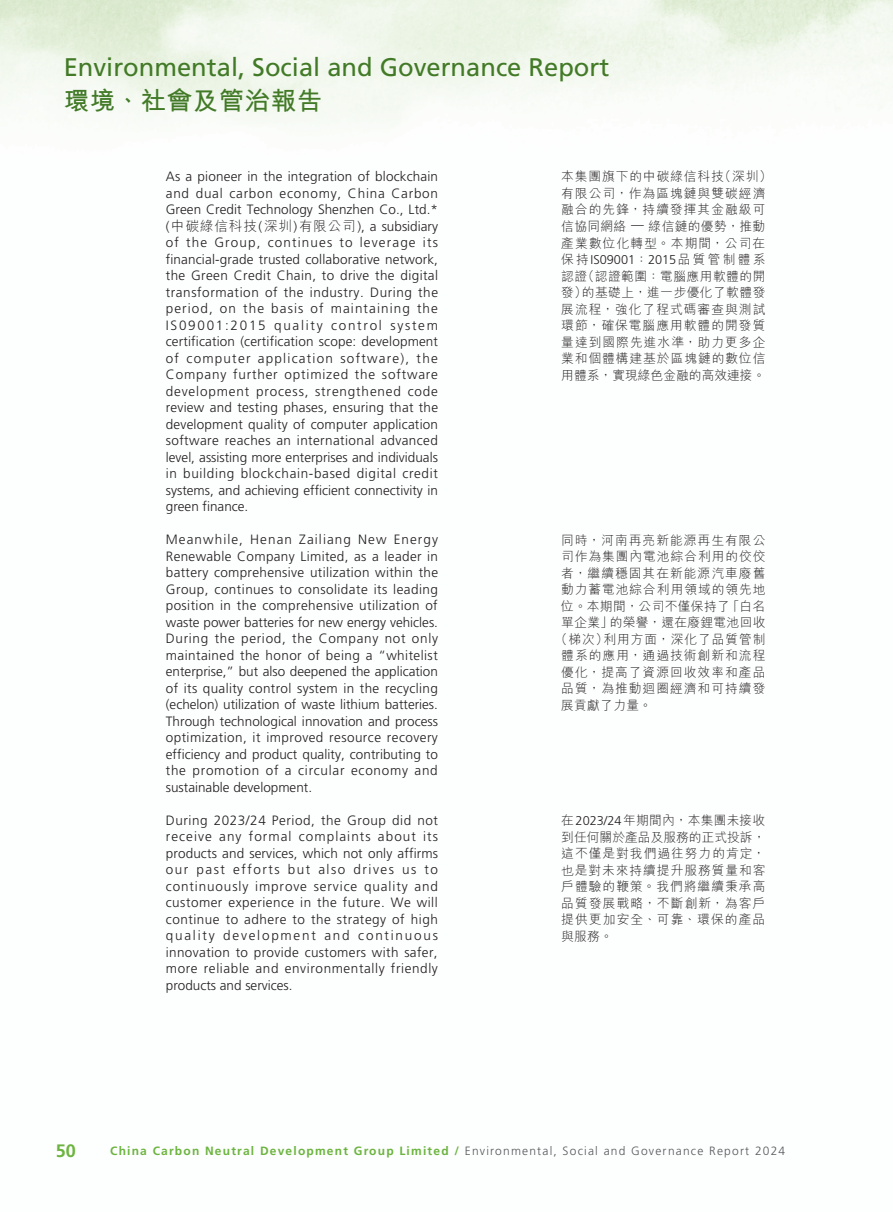
<style>
.page{position:relative;width:893px;height:1212px;background:#fff}
.page>*{position:absolute;margin:0;border:0;box-sizing:border-box;transform-origin:0 0}
.t1{font:25.5px "Frutiger LT Std";color:#427a27}
.t2{font:700 25.5px "M Hei HK";letter-spacing:.02em;color:#427a27}
.t3{font:700 18px "Frutiger LT Std";color:#6cb43f}
._00_txt_E{font:300 13.5px/16.5px "Frutiger LT Std";color:#231f20;text-align:justify}
._000_txt_C{font:300 12.75px/16.5px "M Hei HK";letter-spacing:.08em;color:#231f20}
._000_txt_C-2{font:300 12.75px "M Hei HK";letter-spacing:.025em;color:#231f20}
.t4{font:300 12px "Frutiger LT Std";letter-spacing:.1em;color:#57585a}
.s1{font-family:"M Hei HK"}
.s2{font-family:"Frutiger LT Std"}
.s3{font-weight:700;color:#6cb43f}
</style>
<div class="page">
<h1 class="t1" style="left:64px;top:53px;width:547px">Environmental, Social and Governance Report</h1>
<h1 class="t2" style="left:64px;top:82px;width:260px">環境、社會及管治報告</h1>
<p class="_00_txt_E" style="left:166px;top:169px;width:274px">As a pioneer in the integration of blockchain and dual carbon economy, China Carbon Green Credit Technology Shenzhen Co., Ltd.* (<span class="s1">中碳綠信科技</span>(<span class="s1">深圳</span>)<span class="s1">有限公司</span>), a subsidiary of the Group, continues to leverage its financial-grade trusted collaborative network, the Green Credit Chain, to drive the digital transformation of the industry. During the period, on the basis of maintaining the IS09001:2015 quality control system certification (certification scope: development of computer application software), the Company further optimized the software development process, strengthened code review and testing phases, ensuring that the development quality of computer application software reaches an international advanced level, assisting more enterprises and individuals in building blockchain-based digital credit systems, and achieving efficient connectivity in green finance.</p>
<p class="_00_txt_E" style="left:166px;top:532px;width:274px">Meanwhile, Henan Zailiang New Energy Renewable Company Limited, as a leader in battery comprehensive utilization within the Group, continues to consolidate its leading position in the comprehensive utilization of waste power batteries for new energy vehicles.<br>During the period, the Company not only maintained the honor of being a “whitelist enterprise,” but also deepened the application of its quality control system in the recycling (echelon) utilization of waste lithium batteries.<br>Through technological innovation and process optimization, it improved resource recovery efficiency and product quality, contributing to the promotion of a circular economy and sustainable development.</p>
<p class="_00_txt_E" style="left:166px;top:812px;width:274px">During 2023/24 Period, the Group did not receive any formal complaints about its products and services, which not only affirms our past efforts but also drives us to continuously improve service quality and customer experience in the future. We will continue to adhere to the strategy of high quality development and continuous innovation to provide customers with safer, more reliable and environmentally friendly products and services.</p>
<p class="_000_txt_C" style="left:561px;top:168px;width:212px">本集團旗下的中碳綠信科技（深圳）有限公司，作為區塊鏈與雙碳經濟融合的先鋒，持續發揮其金融級可信協同網絡 <sup>—</sup> 綠信鏈的優勢，推動產業數位化轉型。本期間，公司在保持<span class="s2">IS09001</span>：<span class="s2">2015</span>品質管制體系認證（認證範圍：電腦應用軟體的開發）的基礎上，進一步優化了軟體發展流程，強化了程式碼審查與測試環節，確保電腦應用軟體的開發質量達到國際先進水準，助力更多企業和個體構建基於區塊鏈的數位信用體系，實現綠色金融的高效連接。</p>
<p class="_000_txt_C" style="left:561px;top:531px;width:206px">同時，河南再亮新能源再生有限公</p>
<p class="_000_txt_C" style="left:561px;top:548px;width:206px">司作為集團內電池綜合利用的佼佼</p>
<p class="_000_txt_C" style="left:561px;top:564px;width:206px">者，繼續穩固其在新能源汽車廢舊</p>
<p class="_000_txt_C" style="left:561px;top:581px;width:206px">動力蓄電池綜合利用領域的領先地</p>
<p class="_000_txt_C-2" style="left:561px;top:599px;width:206px">位。本期間，公司不僅保持了「白名</p>
<p class="_000_txt_C-2" style="left:561px;top:616px;width:206px">單企業」的榮譽，還在廢鋰電池回收</p>
<p class="_000_txt_C" style="left:555px;top:630px;width:212px">（梯次）利用方面，深化了品質管制</p>
<p class="_000_txt_C" style="left:561px;top:647px;width:206px">體系的應用，通過技術創新和流程</p>
<p class="_000_txt_C" style="left:561px;top:663px;width:206px">優化，提高了資源回收效率和產品</p>
<p class="_000_txt_C" style="left:561px;top:680px;width:206px">品質，為推動迴圈經濟和可持續發</p>
<p class="_000_txt_C" style="left:561px;top:696px;width:92px">展貢獻了力量。</p>
<p class="_000_txt_C" style="left:561px;top:812px;width:206px;text-align:justify">在<span class="s2">2023/24</span>年期間內，本集團未接收到任何關於產品及服務的正式投訴，這不僅是對我們過往努力的肯定，也是對未來持續提升服務質量和客戶體驗的鞭策。我們將繼續秉承高品質發展戰略，不斷創新，為客戶提供更加安全、可靠、環保的產品與服務。</p>
<h2 class="t3" style="left:56px;top:1140px;width:22px">50</h2>
<p class="t4" style="left:110px;top:1144px;width:677px"><span class="s3">China Carbon Neutral Development Group Limited /</span> Environmental, Social and Governance Report 2024</p>
</div>
